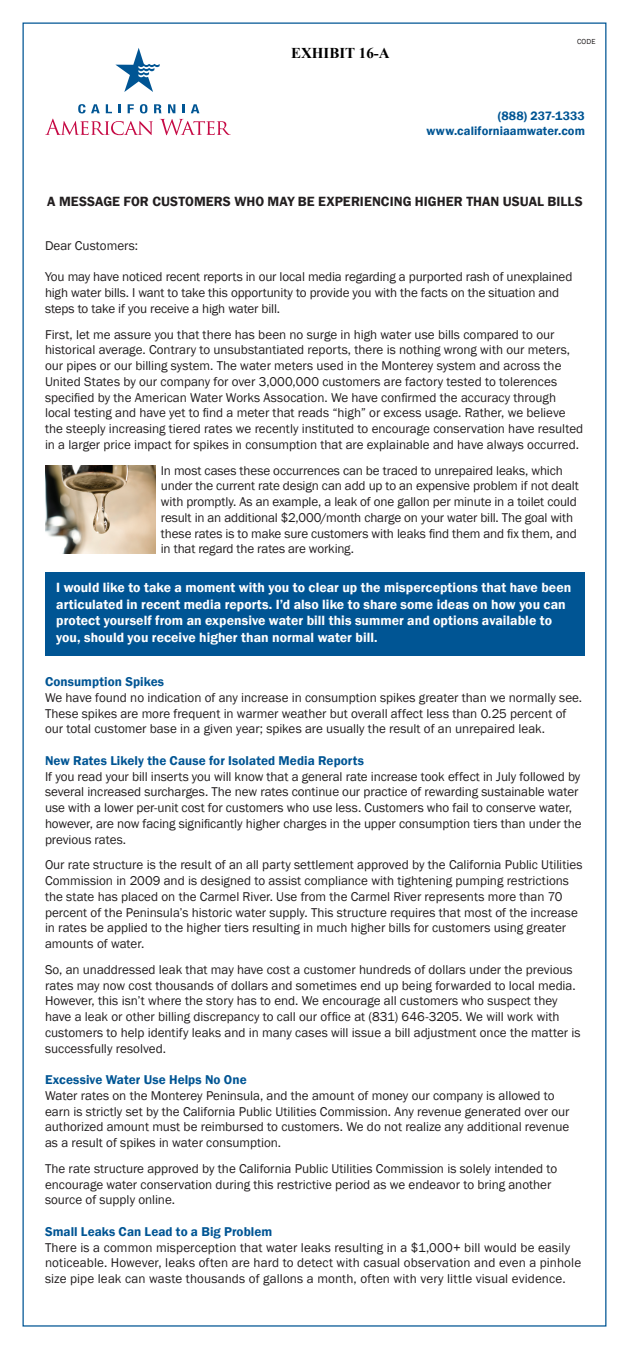
<style>
.page{position:relative;width:630px;height:1350px;background:#fff}
.page>*{position:absolute;margin:0;border:0;box-sizing:border-box;transform-origin:0 0}
.t1{font:700 15px "Times New Roman";color:#000}
.t2{font:600 13.75px/16.5px "Franklin Gothic";letter-spacing:.005em;color:#fff}
.t3{font:600 13.75px "Franklin Gothic";letter-spacing:.005em;color:#231f20}
.t4{font:13.12px/15.8px "Franklin Gothic";letter-spacing:-.005em;color:#231f20}
.t5{font:600 13.12px "Franklin Gothic";letter-spacing:.005em;color:#005594}
.t6{font:600 12.5px/15px "Franklin Gothic";letter-spacing:.005em;color:#005594;text-align:right}
.t7{font:7.5px "Franklin Gothic";color:#231f20}
.s1{font-size:13.12px}
</style>
<div class="page">
<svg style="left:45px;top:119px;width:108px;height:16px"></svg>
<svg style="left:160px;top:119px;width:71px;height:16px"></svg>
<svg style="left:78px;top:104px;width:22px;height:9px"></svg>
<svg style="left:106px;top:104px;width:6px;height:9px"></svg>
<svg style="left:118px;top:104px;width:3px;height:9px"></svg>
<svg style="left:128px;top:104px;width:6px;height:9px"></svg>
<svg style="left:140px;top:104px;width:7px;height:9px"></svg>
<svg style="left:154px;top:104px;width:8px;height:9px"></svg>
<svg style="left:168px;top:104px;width:7px;height:9px"></svg>
<svg style="left:182px;top:104px;width:3px;height:9px"></svg>
<svg style="left:191px;top:104px;width:8px;height:9px"></svg>
<svg style="left:115px;top:48px;width:45px;height:44px"></svg>
<div style="left:45px;top:573px;width:540px;height:83px;background:#005594"></div>
<img style="left:45px;top:466px;width:110px;height:87px">
<p class="t1" style="left:291px;top:42px;width:100px">EXHIBIT 16-A</p>
<p class="t7" style="left:577px;top:37px;width:20px">CODE</p>
<p class="t6" style="left:427px;top:109px;width:160px">(888) 237-1333 www.californiaamwater.com</p>
<p class="t3" style="left:47px;top:193px;width:537px">A MESSAGE FOR CUSTOMERS WHO MAY BE EXPERIENCING HIGHER THAN USUAL BILLS</p>
<p class="t4" style="left:45px;top:238px;width:95px">Dear Customers:</p>
<p class="t4" style="left:45px;top:269px;width:529px">You may have noticed recent reports in our local media regarding a purported rash of unexplained high water bills. I want to take this opportunity to provide you with the facts on the situation and steps to take if you receive a high water bill.</p>
<p class="t4" style="left:45px;top:327px;width:540px">First, let me assure you that there has been no surge in high water use bills compared to our historical average. Contrary to unsubstantiated reports, there is nothing wrong with our meters, our pipes or our billing system. The water meters used in the Monterey system and across the United States by our company for over 3,000,000 customers are factory tested to tolerences specified by the American Water Works Assocation. We have confirmed the accuracy through local testing and have yet to find a meter that reads “high” or excess usage. Rather, we believe the steeply increasing tiered rates we recently instituted to encourage conservation have resulted in a larger price impact for spikes in consumption that are explainable and have always occurred.</p>
<p class="t4" style="left:161px;top:463px;width:420px">In most cases these occurrences can be traced to unrepaired leaks, which under the current rate design can add up to an expensive problem if not dealt with promptly. As an example, a leak of one gallon per minute in a toilet could result in an additional $2,000/month charge on your water bill. The goal with these rates is to make sure customers with leaks find them and fix them, and in that regard the rates are working.</p>
<p class="t2" style="left:56px;top:580px;width:517px">I would like to take a moment with you to clear up the misperceptions that have been articulated in recent media reports. I’d also like to share some ideas on how you can protect yourself from an expensive water bill this summer and options available to you, should you receive higher than normal water bill<span class="s1">.</span></p>
<p class="t5" style="left:45px;top:674px;width:121px">Consumption Spikes</p>
<p class="t4" style="left:45px;top:690px;width:539px">We have found no indication of any increase in consumption spikes greater than we normally see.<br>These spikes are more frequent in warmer weather but overall affect less than 0.25 percent of our total customer base in a given year; spikes are usually the result of an unrepaired leak.</p>
<p class="t5" style="left:45px;top:752px;width:321px">New Rates Likely the Cause for Isolated Media Reports</p>
<p class="t4" style="left:45px;top:769px;width:538px">If you read your bill inserts you will know that a general rate increase took effect in July followed by several increased surcharges. The new rates continue our practice of rewarding sustainable water use with a lower per-unit cost for customers who use less. Customers who fail to conserve water, however, are now facing significantly higher charges in the upper consumption tiers than under the previous rates.</p>
<p class="t4" style="left:45px;top:857px;width:539px">Our rate structure is the result of an all party settlement approved by the California Public Utilities Commission in 2009 and is designed to assist compliance with tightening pumping restrictions the state has placed on the Carmel River. Use from the Carmel River represents more than 70 percent of the Peninsula’s historic water supply. This structure requires that most of the increase in rates be applied to the higher tiers resulting in much higher bills for customers using greater amounts of water.</p>
<p class="t4" style="left:45px;top:962px;width:537px">So, an unaddressed leak that may have cost a customer hundreds of dollars under the previous rates may now cost thousands of dollars and sometimes end up being forwarded to local media.<br>However, this isn’t where the story has to end. We encourage all customers who suspect they have a leak or other billing discrepancy to call our office at (831) 646-3205. We will work with customers to help identify leaks and in many cases will issue a bill adjustment once the matter is successfully resolved.</p>
<p class="t5" style="left:45px;top:1072px;width:203px">Excessive Water Use Helps No One</p>
<p class="t4" style="left:45px;top:1088px;width:526px">Water rates on the Monterey Peninsula, and the amount of money our company is allowed to earn is strictly set by the California Public Utilities Commission. Any revenue generated over our authorized amount must be reimbursed to customers. We do not realize any additional revenue as a result of spikes in water consumption.</p>
<p class="t4" style="left:45px;top:1161px;width:514px">The rate structure approved by the California Public Utilities Commission is solely intended to encourage water conservation during this restrictive period as we endeavor to bring another source of supply online.</p>
<p class="t5" style="left:45px;top:1223px;width:229px">Small Leaks Can Lead to a Big Problem</p>
<p class="t4" style="left:45px;top:1240px;width:538px">There is a common misperception that water leaks resulting in a $1,000+ bill would be easily noticeable. However, leaks often are hard to detect with casual observation and even a pinhole size pipe leak can waste thousands of gallons a month, often with very little visual evidence.</p>
</div>
